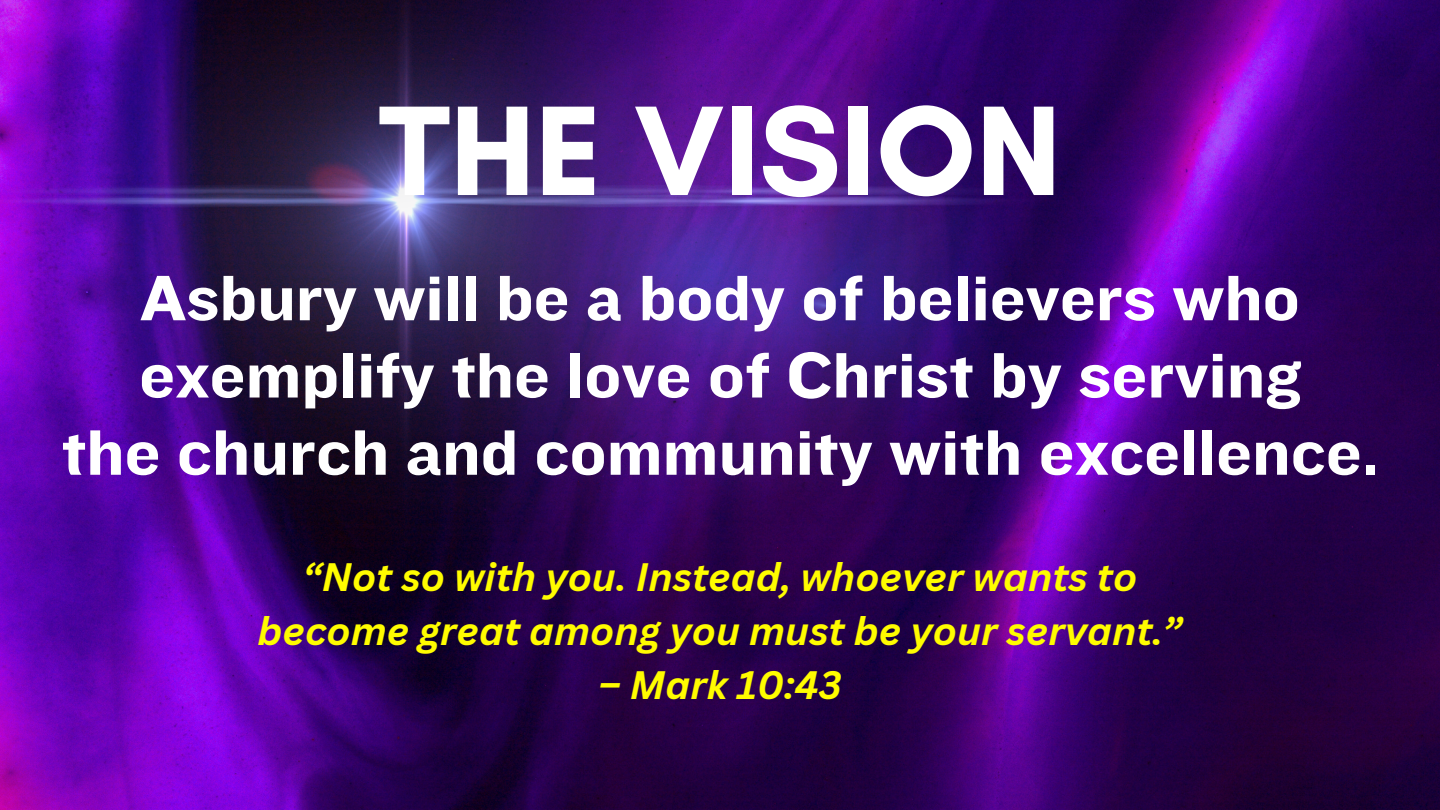
<style>
.page{position:relative;width:1440px;height:810px;background:#fff}
.page>*{position:absolute;margin:0;border:0;box-sizing:border-box;transform-origin:0 0}
.t1{font:700 130px "Glacial Indifference";color:#fff}
.t2{font:66.6px/77.2px "Knockout 52";color:#fff}
.t3{font:italic 700 38.7px/54px "Canva Sans";color:#fffc00;text-align:center}
</style>
<div class="page">
<img style="left:0;top:0;width:1440px;height:810px">
<img style="left:0;top:0;width:1118px;height:569px">
<p class="t1" style="left:379px;top:72px;width:684px">THE VISION</p>
<p class="t2" style="left:139px;top:258px;width:1163px">Asbury will be a body of believers who exemplify the love of Christ by serving</p>
<p class="t2" style="left:62px;top:412px;width:1318px">the church and community with excellence.</p>
<p class="t3" style="left:258px;top:549px;width:926px">“Not so with you. Instead, whoever wants to become great among you must be your servant.”</p>
<p class="t3" style="left:598px;top:657px;width:245px">– Mark 10:43</p>
</div>
